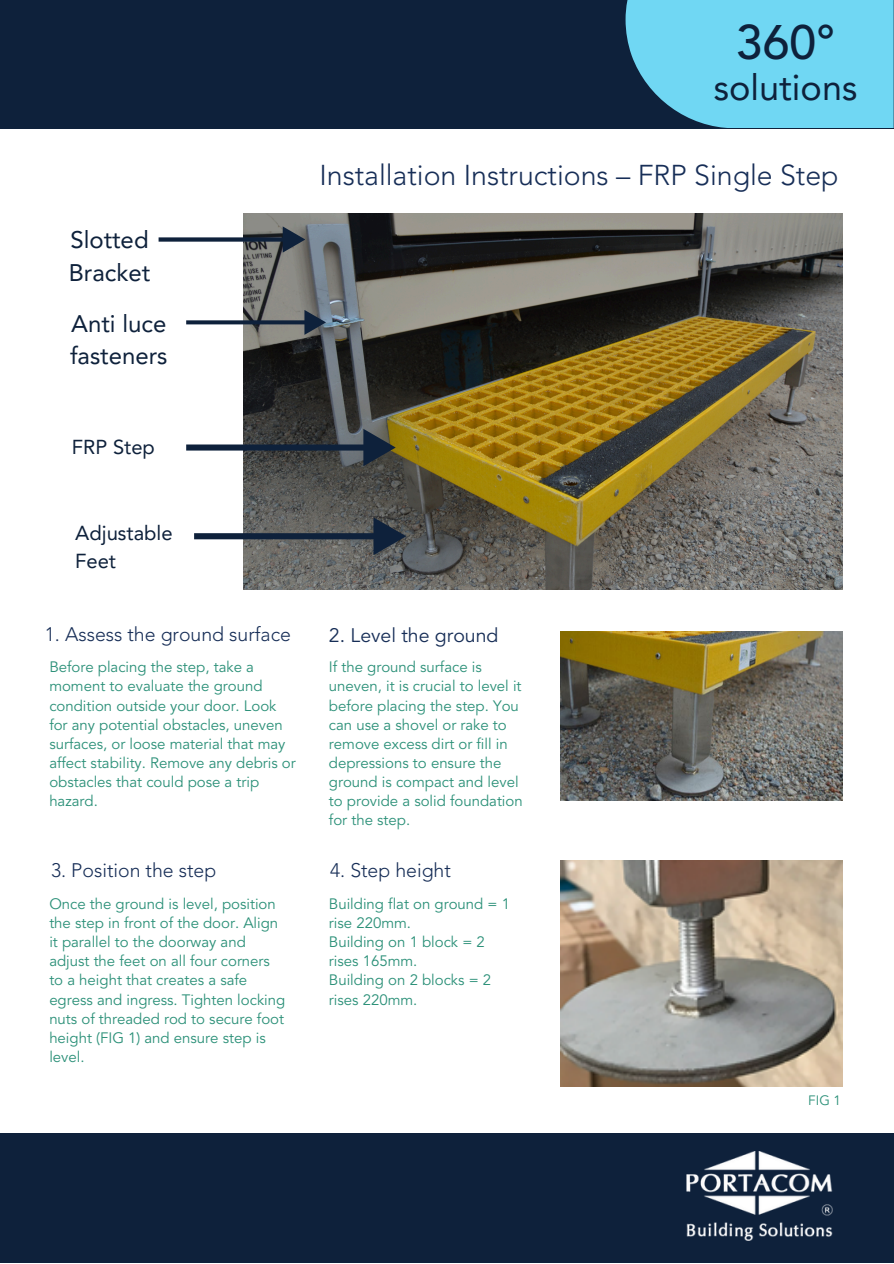
<style>
.page{position:relative;width:894px;height:1264px;background:#fff}
.page>*{position:absolute;margin:0;border:0;box-sizing:border-box;transform-origin:0 0}
.t1{font:500 48px "Avenir";color:#0e213b}
.t2{font:36px "Avenir LT Pro";color:#0e213b}
.t3{font:300 28.5px "Avenir";color:#172e57}
.t4{font:24px/32.7px "Avenir LT Pro";color:#0e213b}
.t5{font:20.25px/28.2px "Avenir LT Pro";color:#0e213b}
.t6{font:300 19.5px "Avenir";color:#172e57}
.t7{font:19.5px "Avenir";color:#172e57}
.t8{font:15px/19.2px "Avenir";color:#2b9078}
.t9{font:13.5px "Avenir";color:#2b9078}
</style>
<div class="page">
<img style="left:560px;top:631px;width:282px;height:169px">
<div style="left:0;top:0;width:893px;height:128px;background:#0e213b"></div>
<div style="left:0;top:1133px;width:893px;height:129px;background:#0e213b"></div>
<img style="left:244px;top:213px;width:598px;height:376px">
<img style="left:560px;top:860px;width:282px;height:226px">
<svg style="left:186px;top:310px;width:140px;height:24px"></svg>
<svg style="left:186px;top:429px;width:209px;height:37px"></svg>
<svg style="left:194px;top:517px;width:211px;height:38px"></svg>
<svg style="left:158px;top:226px;width:147px;height:26px"></svg>
<div style="left:625px;top:0;width:268px;height:128px;background:#70d7f3"></div>
<img style="left:686px;top:1151px;width:146px;height:89px">
<h4 class="t1" style="left:735px;top:14px;width:101px">360°</h4>
<h4 class="t2" style="left:713px;top:73px;width:145px">solutions</h4>
<h5 class="t4" style="left:69px;top:226px;width:83px">Slotted<br>Bracket</h5>
<h5 class="t4" style="left:70px;top:309px;width:99px">Anti luce fasteners</h5>
<p class="t5" style="left:72px;top:435px;width:85px">FRP Step</p>
<h4 class="t5" style="left:75px;top:520px;width:99px">Adjustable<br>Feet</h4>
<p class="t3" style="left:319px;top:158px;width:520px">Installation Instructions – FRP Single Step</p>
<h3 class="t6" style="left:45px;top:623px;width:247px">1. Assess the ground surface</h3>
<p class="t7" style="left:329px;top:624px;width:171px">2. Level the ground</p>
<h4 class="t8" style="left:329px;top:658px;width:195px">If the ground surface is uneven, it is crucial to level it before placing the step. You can use a shovel or rake to remove excess dirt or fill in depressions to ensure the ground is compact and level to provide a solid foundation for the step.</h4>
<p class="t6" style="left:51px;top:859px;width:167px">3. Position the step</p>
<h4 class="t8" style="left:49px;top:894px;width:237px">Once the ground is level, position the step in front of the door. Align it parallel to the doorway and adjust the feet on all four corners to a height that creates a safe egress and ingress. Tighten locking nuts of threaded rod to secure foot height (FIG 1) and ensure step is level.</h4>
<h3 class="t8" style="left:49px;top:658px;width:248px">Before placing the step, take a moment to evaluate the ground condition outside your door. Look for any potential obstacles, uneven surfaces, or loose material that may affect stability. Remove any debris or obstacles that could pose a trip hazard.</h3>
<h4 class="t6" style="left:330px;top:859px;width:122px">4. Step height</h4>
<h4 class="t8" style="left:329px;top:894px;width:182px">Building flat on ground = 1 rise 220mm.<br>Building on 1 block = 2 rises 165mm.<br>Building on 2 blocks = 2 rises 220mm.</h4>
<h5 class="t9" style="left:808px;top:1092px;width:34px">FIG 1</h5>
</div>
